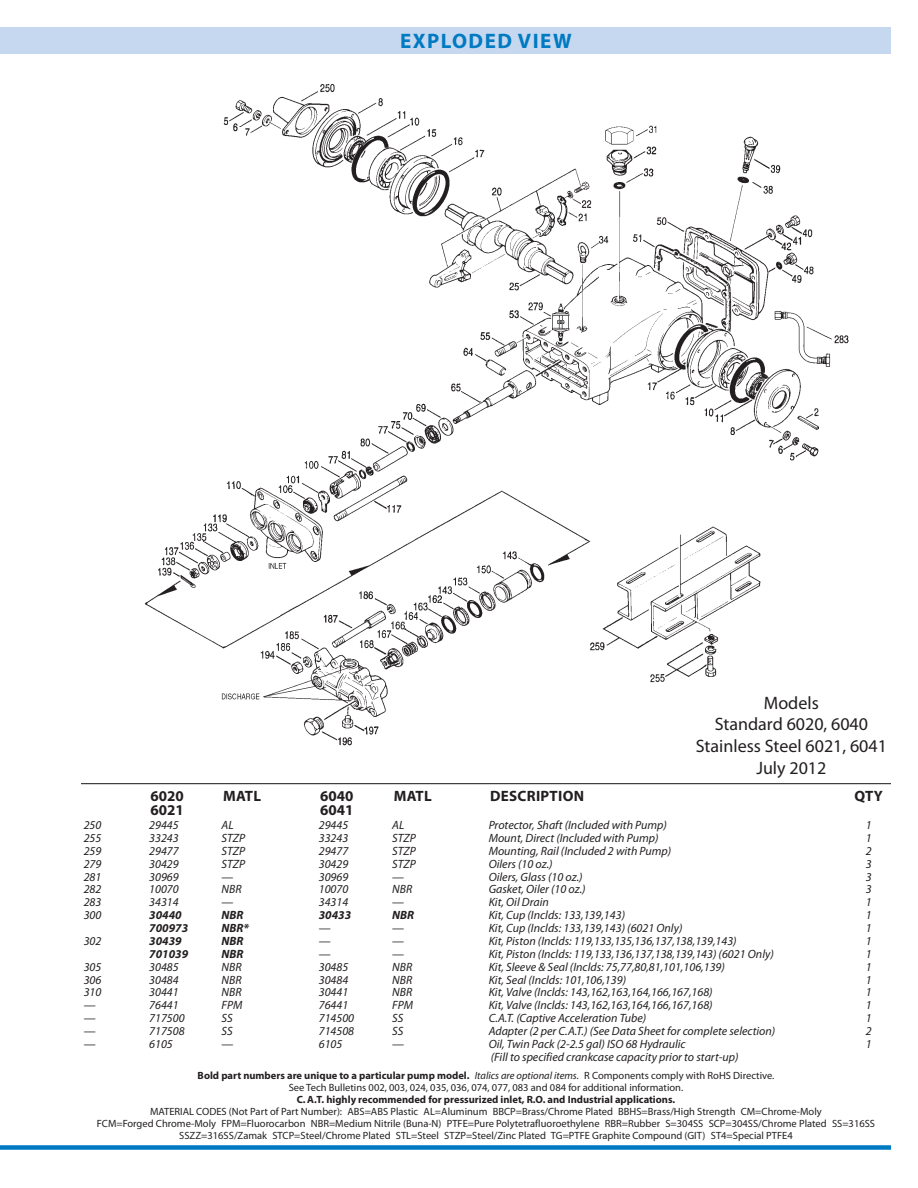
<style>
.page{position:relative;width:918px;height:1188px;background:#fff}
.page>*{position:absolute;margin:0;border:0;box-sizing:border-box;transform-origin:0 0}
.t1{font:700 21px "Myriad Pro";letter-spacing:.07em;color:#007ac2}
.t2{font:18px "Myriad Pro";color:#231f20}
.t3{font:700 15px "Myriad Pro";letter-spacing:.01em;color:#231f20}
.t4{font:italic 12px "Myriad Pro";color:#231f20}
.t5{font:italic 700 12px "Myriad Pro";color:#231f20}
.t6{font:12px "Myriad Pro";color:#231f20}
.t7{font:10.5px "Myriad Pro";color:#231f20}
.t8{font:700 10.5px "Myriad Pro";color:#231f20}
.s1{font-weight:400;font-style:italic}
.s2{font-weight:400}
</style>
<div class="page">
<img style="left:144px;top:84px;width:705px;height:662px">
<div style="left:0;top:27px;width:891px;height:27px;background:#c6d8ef"></div>
<div style="left:0;top:1145px;width:891px;height:5px;background:#007ac2"></div>
<hr style="left:81px;top:783px;width:810px;height:1px;background:#231f20">
<p class="t1" style="left:400px;top:29px;width:173px">EXPLODED VIEW</p>
<p class="t3" style="left:151px;top:788px;width:35px">6020</p>
<p class="t3" style="left:151px;top:801px;width:35px">6021</p>
<p class="t3" style="left:223px;top:788px;width:40px">MATL</p>
<p class="t3" style="left:320px;top:788px;width:35px">6040</p>
<p class="t3" style="left:320px;top:801px;width:35px">6041</p>
<p class="t2" style="left:764px;top:693px;width:57px">Models</p>
<p class="t2" style="left:715px;top:714px;width:155px">Standard 6020, 6040</p>
<p class="t2" style="left:696px;top:736px;width:193px">Stainless Steel 6021, 6041</p>
<p class="t2" style="left:756px;top:758px;width:72px">July 2012</p>
<p class="t3" style="left:394px;top:788px;width:40px">MATL</p>
<p class="t3" style="left:490px;top:788px;width:95px">DESCRIPTION</p>
<p class="t3" style="left:855px;top:788px;width:30px">QTY</p>
<p class="t4" style="left:84px;top:818px;width:19px">250</p>
<p class="t4" style="left:149px;top:818px;width:31px">29445</p>
<p class="t4" style="left:222px;top:818px;width:14px">AL</p>
<p class="t4" style="left:319px;top:818px;width:31px">29445</p>
<p class="t4" style="left:392px;top:818px;width:14px">AL</p>
<p class="t4" style="left:489px;top:818px;width:180px">Protector, Shaft (Included with Pump)</p>
<p class="t4" style="left:866px;top:818px;width:7px">1</p>
<p class="t4" style="left:84px;top:831px;width:19px">255</p>
<p class="t4" style="left:149px;top:831px;width:31px">33243</p>
<p class="t4" style="left:222px;top:831px;width:25px">STZP</p>
<p class="t4" style="left:319px;top:831px;width:31px">33243</p>
<p class="t4" style="left:392px;top:831px;width:25px">STZP</p>
<p class="t4" style="left:489px;top:831px;width:171px">Mount, Direct (Included with Pump)</p>
<p class="t4" style="left:866px;top:831px;width:7px">1</p>
<p class="t4" style="left:84px;top:844px;width:19px">259</p>
<p class="t4" style="left:149px;top:844px;width:31px">29477</p>
<p class="t4" style="left:222px;top:844px;width:25px">STZP</p>
<p class="t4" style="left:319px;top:844px;width:31px">29477</p>
<p class="t4" style="left:392px;top:844px;width:25px">STZP</p>
<p class="t4" style="left:489px;top:844px;width:184px">Mounting, Rail (Included 2 with Pump)</p>
<p class="t4" style="left:866px;top:844px;width:7px">2</p>
<p class="t4" style="left:84px;top:857px;width:19px">279</p>
<p class="t4" style="left:149px;top:857px;width:31px">30429</p>
<p class="t4" style="left:222px;top:857px;width:25px">STZP</p>
<p class="t4" style="left:319px;top:857px;width:31px">30429</p>
<p class="t4" style="left:392px;top:857px;width:25px">STZP</p>
<p class="t4" style="left:489px;top:857px;width:65px">Oilers (10 oz.)</p>
<p class="t4" style="left:866px;top:857px;width:7px">3</p>
<p class="t4" style="left:84px;top:870px;width:19px">281</p>
<p class="t4" style="left:149px;top:870px;width:31px">30969</p>
<p class="t6" style="left:222px;top:870px;width:13px">—</p>
<p class="t4" style="left:319px;top:870px;width:31px">30969</p>
<p class="t6" style="left:392px;top:870px;width:13px">—</p>
<p class="t4" style="left:489px;top:870px;width:96px">Oilers, Glass (10 oz.)</p>
<p class="t4" style="left:866px;top:870px;width:7px">3</p>
<p class="t4" style="left:84px;top:883px;width:19px">282</p>
<p class="t4" style="left:149px;top:883px;width:31px">10070</p>
<p class="t4" style="left:222px;top:883px;width:22px">NBR</p>
<p class="t4" style="left:319px;top:883px;width:31px">10070</p>
<p class="t4" style="left:392px;top:883px;width:22px">NBR</p>
<p class="t4" style="left:489px;top:883px;width:99px">Gasket, Oiler (10 oz.)</p>
<p class="t4" style="left:866px;top:883px;width:7px">3</p>
<p class="t4" style="left:84px;top:896px;width:19px">283</p>
<p class="t4" style="left:149px;top:896px;width:31px">34314</p>
<p class="t6" style="left:222px;top:896px;width:13px">—</p>
<p class="t4" style="left:319px;top:896px;width:31px">34314</p>
<p class="t6" style="left:392px;top:896px;width:13px">—</p>
<p class="t4" style="left:489px;top:896px;width:62px">Kit, Oil Drain</p>
<p class="t4" style="left:866px;top:896px;width:7px">1</p>
<p class="t4" style="left:84px;top:909px;width:19px">300</p>
<p class="t5" style="left:149px;top:909px;width:34px">30440</p>
<p class="t5" style="left:222px;top:909px;width:23px">NBR</p>
<p class="t5" style="left:319px;top:909px;width:34px">30433</p>
<p class="t5" style="left:392px;top:909px;width:23px">NBR</p>
<p class="t4" style="left:489px;top:909px;width:138px">Kit, Cup (Inclds: 133,139,143)</p>
<p class="t4" style="left:866px;top:909px;width:7px">1</p>
<p class="t5" style="left:149px;top:921px;width:40px">700973</p>
<p class="t5" style="left:222px;top:921px;width:29px">NBR*</p>
<p class="t6" style="left:319px;top:921px;width:13px">—</p>
<p class="t6" style="left:392px;top:921px;width:13px">—</p>
<p class="t4" style="left:489px;top:922px;width:195px">Kit, Cup (Inclds: 133,139,143) (6021 Only)</p>
<p class="t4" style="left:866px;top:922px;width:7px">1</p>
<p class="t4" style="left:84px;top:934px;width:19px">302</p>
<p class="t5" style="left:149px;top:934px;width:34px">30439</p>
<p class="t5" style="left:222px;top:934px;width:23px">NBR</p>
<p class="t6" style="left:319px;top:934px;width:13px">—</p>
<p class="t6" style="left:392px;top:934px;width:13px">—</p>
<p class="t4" style="left:489px;top:934px;width:250px">Kit, Piston (Inclds: 119,133,135,136,137,138,139,143)</p>
<p class="t4" style="left:866px;top:934px;width:7px">1</p>
<p class="t5" style="left:149px;top:947px;width:40px">701039</p>
<p class="t5" style="left:222px;top:947px;width:23px">NBR</p>
<p class="t6" style="left:319px;top:947px;width:13px">—</p>
<p class="t6" style="left:392px;top:947px;width:13px">—</p>
<p class="t4" style="left:489px;top:947px;width:287px">Kit, Piston (Inclds: 119,133,136,137,138,139,143) (6021 Only)</p>
<p class="t4" style="left:866px;top:947px;width:7px">1</p>
<p class="t4" style="left:84px;top:960px;width:19px">305</p>
<p class="t4" style="left:149px;top:960px;width:31px">30485</p>
<p class="t4" style="left:222px;top:960px;width:22px">NBR</p>
<p class="t4" style="left:319px;top:960px;width:31px">30485</p>
<p class="t4" style="left:392px;top:960px;width:22px">NBR</p>
<p class="t4" style="left:489px;top:960px;width:238px">Kit, Sleeve &amp; Seal (Inclds: 75,77,80,81,101,106,139)</p>
<p class="t4" style="left:866px;top:960px;width:7px">1</p>
<p class="t4" style="left:84px;top:973px;width:19px">306</p>
<p class="t4" style="left:149px;top:973px;width:31px">30484</p>
<p class="t4" style="left:222px;top:973px;width:22px">NBR</p>
<p class="t4" style="left:319px;top:973px;width:31px">30484</p>
<p class="t4" style="left:392px;top:973px;width:22px">NBR</p>
<p class="t4" style="left:489px;top:973px;width:139px">Kit, Seal (Inclds: 101,106,139)</p>
<p class="t4" style="left:866px;top:973px;width:7px">1</p>
<p class="t4" style="left:84px;top:986px;width:19px">310</p>
<p class="t4" style="left:149px;top:986px;width:31px">30441</p>
<p class="t4" style="left:222px;top:986px;width:22px">NBR</p>
<p class="t4" style="left:319px;top:986px;width:31px">30441</p>
<p class="t4" style="left:392px;top:986px;width:22px">NBR</p>
<p class="t4" style="left:489px;top:986px;width:226px">Kit, Valve (Inclds: 143,162,163,164,166,167,168)</p>
<p class="t4" style="left:866px;top:986px;width:7px">1</p>
<p class="t6" style="left:84px;top:999px;width:13px">—</p>
<p class="t4" style="left:149px;top:999px;width:31px">76441</p>
<p class="t4" style="left:222px;top:999px;width:23px">FPM</p>
<p class="t4" style="left:319px;top:999px;width:31px">76441</p>
<p class="t4" style="left:392px;top:999px;width:23px">FPM</p>
<p class="t4" style="left:489px;top:999px;width:226px">Kit, Valve (Inclds: 143,162,163,164,166,167,168)</p>
<p class="t4" style="left:866px;top:999px;width:7px">1</p>
<p class="t6" style="left:84px;top:1012px;width:13px">—</p>
<p class="t4" style="left:149px;top:1012px;width:37px">717500</p>
<p class="t4" style="left:222px;top:1012px;width:13px">SS</p>
<p class="t4" style="left:319px;top:1012px;width:37px">714500</p>
<p class="t4" style="left:392px;top:1012px;width:13px">SS</p>
<p class="t4" style="left:489px;top:1012px;width:159px">C.A.T. (Captive Acceleration Tube)</p>
<p class="t4" style="left:866px;top:1012px;width:7px">1</p>
<p class="t6" style="left:84px;top:1025px;width:13px">—</p>
<p class="t4" style="left:149px;top:1025px;width:37px">717508</p>
<p class="t4" style="left:222px;top:1025px;width:13px">SS</p>
<p class="t4" style="left:319px;top:1025px;width:37px">714508</p>
<p class="t4" style="left:392px;top:1025px;width:13px">SS</p>
<p class="t4" style="left:489px;top:1025px;width:288px">Adapter (2 per C.A.T.) (See Data Sheet for complete selection)</p>
<p class="t4" style="left:866px;top:1025px;width:7px">2</p>
<p class="t6" style="left:84px;top:1037px;width:13px">—</p>
<p class="t4" style="left:149px;top:1038px;width:25px">6105</p>
<p class="t6" style="left:222px;top:1037px;width:13px">—</p>
<p class="t4" style="left:319px;top:1038px;width:25px">6105</p>
<p class="t6" style="left:392px;top:1037px;width:13px">—</p>
<p class="t4" style="left:489px;top:1038px;width:198px">Oil, Twin Pack (2-2.5 gal) ISO 68 Hydraulic</p>
<p class="t4" style="left:866px;top:1038px;width:7px">1</p>
<p class="t4" style="left:491px;top:1050px;width:249px">(Fill to specified crankcase capacity prior to start-up)</p>
<p class="t8" style="left:198px;top:1069px;width:578px">Bold part numbers are unique to a particular pump model. <span class="s1">Italics are optional items.</span> <span class="s2">R Components comply with RoHS Directive.</span></p>
<p class="t7" style="left:289px;top:1081px;width:396px">See Tech Bulletins 002, 003, 024, 035, 036, 074, 077, 083 and 084 for additional information.</p>
<p class="t8" style="left:297px;top:1093px;width:380px">C.A.T. highly recommended for pressurized inlet, R.O. and Industrial applications.</p>
<p class="t7" style="left:150px;top:1105px;width:673px">MATERIAL CODES (Not Part of Part Number): ABS=ABS Plastic AL=Aluminum BBCP=Brass/Chrome Plated BBHS=Brass/High Strength CM=Chrome-Moly</p>
<p class="t7" style="left:97px;top:1117px;width:780px">FCM=Forged Chrome-Moly FPM=Fluorocarbon NBR=Medium Nitrile (Buna-N) PTFE=Pure Polytetrafluoroethylene RBR=Rubber S=304SS SCP=304SS/Chrome Plated SS=316SS</p>
<p class="t7" style="left:179px;top:1129px;width:615px">SSZZ=316SS/Zamak STCP=Steel/Chrome Plated STL=Steel STZP=Steel/Zinc Plated TG=PTFE Graphite Compound (GIT) ST4=Special PTFE4</p>
</div>
